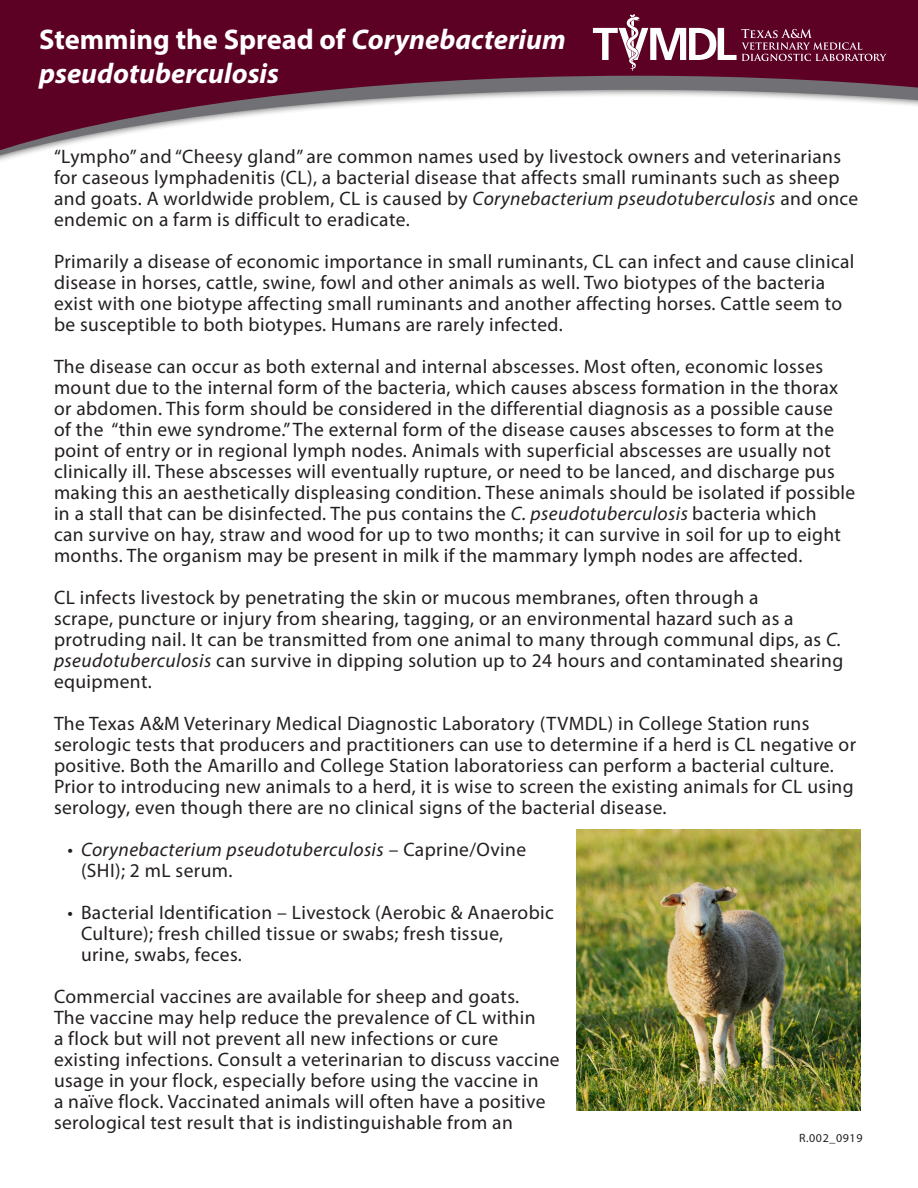
<style>
.page{position:relative;width:918px;height:1188px;background:#fff}
.page>*{position:absolute;margin:0;border:0;box-sizing:border-box;transform-origin:0 0}
.t1{font:italic 700 28.5px/34.2px "Myriad Pro";color:#fff}
.t2{font:19.5px/21px "Myriad Pro";letter-spacing:.02em;color:#231f20}
.t3{font:italic 19.5px/21px "Myriad Pro";letter-spacing:.02em;color:#231f20}
.t4{font:12px "Myriad Pro";letter-spacing:.05em;color:#231f20}
.s1{font-style:normal}
.s2{font-style:italic}
</style>
<div class="page">
<svg style="left:0;top:0;width:918px;height:157px;fill:#5c0024"></svg>
<svg style="left:593px;top:14px;width:294px;height:57px;background:#7a304d"></svg>
<img style="left:576px;top:830px;width:284px;height:281px">
<p class="t1" style="left:39px;top:21px;width:528px"><span class="s1">Stemming the Spread of</span> Corynebacterium pseudotuberculosis</p>
<p class="t2" style="left:54px;top:146px;width:806px">“Lympho” and “Cheesy gland” are common names used by livestock owners and veterinarians for caseous lymphadenitis (CL), a bacterial disease that affects small ruminants such as sheep and goats. A worldwide problem, CL is caused by <span class="s2">Corynebacterium pseudotuberculosis</span> and once endemic on a farm is difficult to eradicate.</p>
<p class="t2" style="left:54px;top:251px;width:802px">Primarily a disease of economic importance in small ruminants, CL can infect and cause clinical disease in horses, cattle, swine, fowl and other animals as well. Two biotypes of the bacteria exist with one biotype affecting small ruminants and another affecting horses. Cattle seem to be susceptible to both biotypes. Humans are rarely infected.</p>
<p class="t2" style="left:54px;top:356px;width:803px">The disease can occur as both external and internal abscesses. Most often, economic losses mount due to the internal form of the bacteria, which causes abscess formation in the thorax or abdomen. This form should be considered in the differential diagnosis as a possible cause<br>of the “thin ewe syndrome.” The external form of the disease causes abscesses to form at the point of entry or in regional lymph nodes. Animals with superficial abscesses are usually not clinically ill. These abscesses will eventually rupture, or need to be lanced, and discharge pus making this an aesthetically displeasing condition. These animals should be isolated if possible in a stall that can be disinfected. The pus contains the <span class="s2">C. pseudotuberculosis</span> bacteria which<br>can survive on hay, straw and wood for up to two months; it can survive in soil for up to eight months. The organism may be present in milk if the mammary lymph nodes are affected.</p>
<p class="t2" style="left:54px;top:587px;width:791px">CL infects livestock by penetrating the skin or mucous membranes, often through a<br>scrape, puncture or injury from shearing, tagging, or an environmental hazard such as a protruding nail. It can be transmitted from one animal to many through communal dips, as <span class="s2">C. pseudotuberculosis</span> can survive in dipping solution up to 24 hours and contaminated shearing equipment.</p>
<p class="t2" style="left:54px;top:713px;width:804px">The Texas A&amp;M Veterinary Medical Diagnostic Laboratory (TVMDL) in College Station runs serologic tests that producers and practitioners can use to determine if a herd is CL negative or positive. Both the Amarillo and College Station laboratoriess can perform a bacterial culture.<br>Prior to introducing new animals to a herd, it is wise to screen the existing animals for CL using serology, even though there are no clinical signs of the bacterial disease.</p>
<p class="t3" style="left:81px;top:839px;width:447px;text-indent:-14px">• Corynebacterium pseudotuberculosis <span class="s1">– Caprine/Ovine (SHI); 2 mL serum.</span></p>
<p class="t2" style="left:81px;top:902px;width:474px;text-indent:-14px">• Bacterial Identification – Livestock (Aerobic &amp; Anaerobic<br>Culture); fresh chilled tissue or swabs; fresh tissue, urine, swabs, feces.</p>
<p class="t2" style="left:54px;top:986px;width:507px">Commercial vaccines are available for sheep and goats.<br>The vaccine may help reduce the prevalence of CL within<br>a flock but will not prevent all new infections or cure existing infections. Consult a veterinarian to discuss vaccine usage in your flock, especially before using the vaccine in<br>a naïve flock. Vaccinated animals will often have a positive serological test result that is indistinguishable from an</p>
<p class="t4" style="left:799px;top:1130px;width:65px">R.002_0919</p>
</div>
